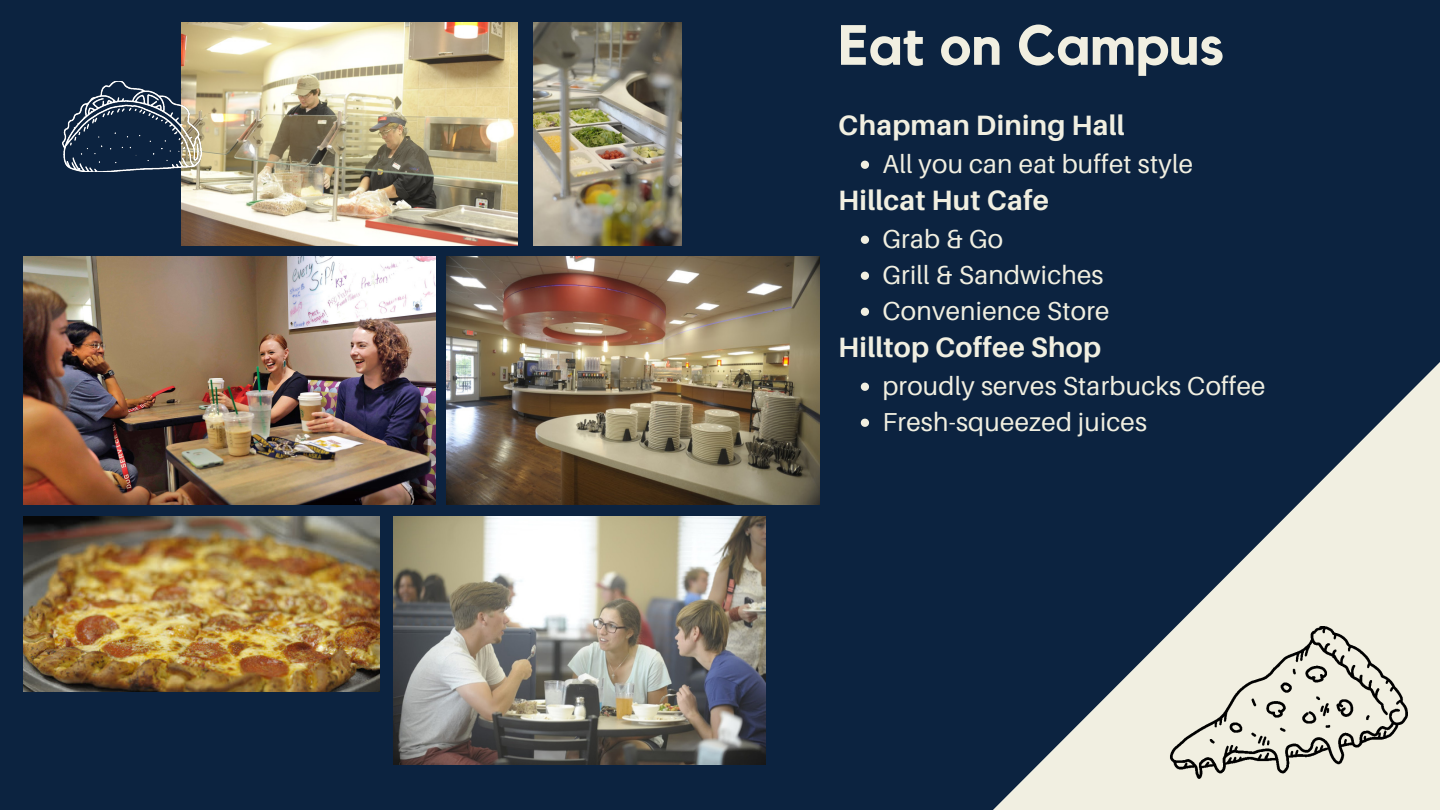
<style>
.page{position:relative;width:1440px;height:810px;background:#0c2340}
.page>*{position:absolute;margin:0;border:0;box-sizing:border-box;transform-origin:0 0}
.t1{font:700 56px "Kollektif";color:#f1efe1}
.t2{font:700 28px "Aileron";letter-spacing:.01em;color:#f1efe1}
.t3{font:26px/36px "Aileron";letter-spacing:.01em;color:#f1efe1}
</style>
<div class="page">
<svg style="left:860px;top:271px;width:580px;height:539px"></svg>
<img style="left:446px;top:257px;width:373px;height:247px">
<img style="left:23px;top:257px;width:412px;height:247px">
<img style="left:181px;top:22px;width:336px;height:224px">
<img style="left:533px;top:22px;width:149px;height:224px">
<img style="left:393px;top:516px;width:373px;height:248px">
<img style="left:23px;top:516px;width:357px;height:176px">
<img style="left:62px;top:81px;width:140px;height:91px">
<img style="left:1165px;top:627px;width:242px;height:151px">
<svg style="left:861px;top:161px;width:8px;height:8px"></svg>
<svg style="left:861px;top:236px;width:8px;height:8px"></svg>
<svg style="left:861px;top:272px;width:8px;height:8px"></svg>
<svg style="left:861px;top:308px;width:8px;height:8px"></svg>
<svg style="left:861px;top:383px;width:8px;height:8px"></svg>
<svg style="left:861px;top:419px;width:8px;height:8px"></svg>
<h1 class="t1" style="left:838px;top:19px;width:387px">Eat on Campus</h1>
<p class="t2" style="left:838px;top:108px;width:288px">Chapman Dining Hall</p>
<p class="t3" style="left:883px;top:145px;width:312px">All you can eat buffet style</p>
<p class="t2" style="left:838px;top:183px;width:212px">Hillcat Hut Cafe</p>
<p class="t3" style="left:883px;top:220px;width:228px">Grab &amp; Go<br>Grill &amp; Sandwiches<br>Convenience Store</p>
<p class="t2" style="left:838px;top:330px;width:264px">Hilltop Coffee Shop</p>
<p class="t3" style="left:883px;top:367px;width:385px">proudly serves Starbucks Coffee<br>Fresh-squeezed juices</p>
</div>
